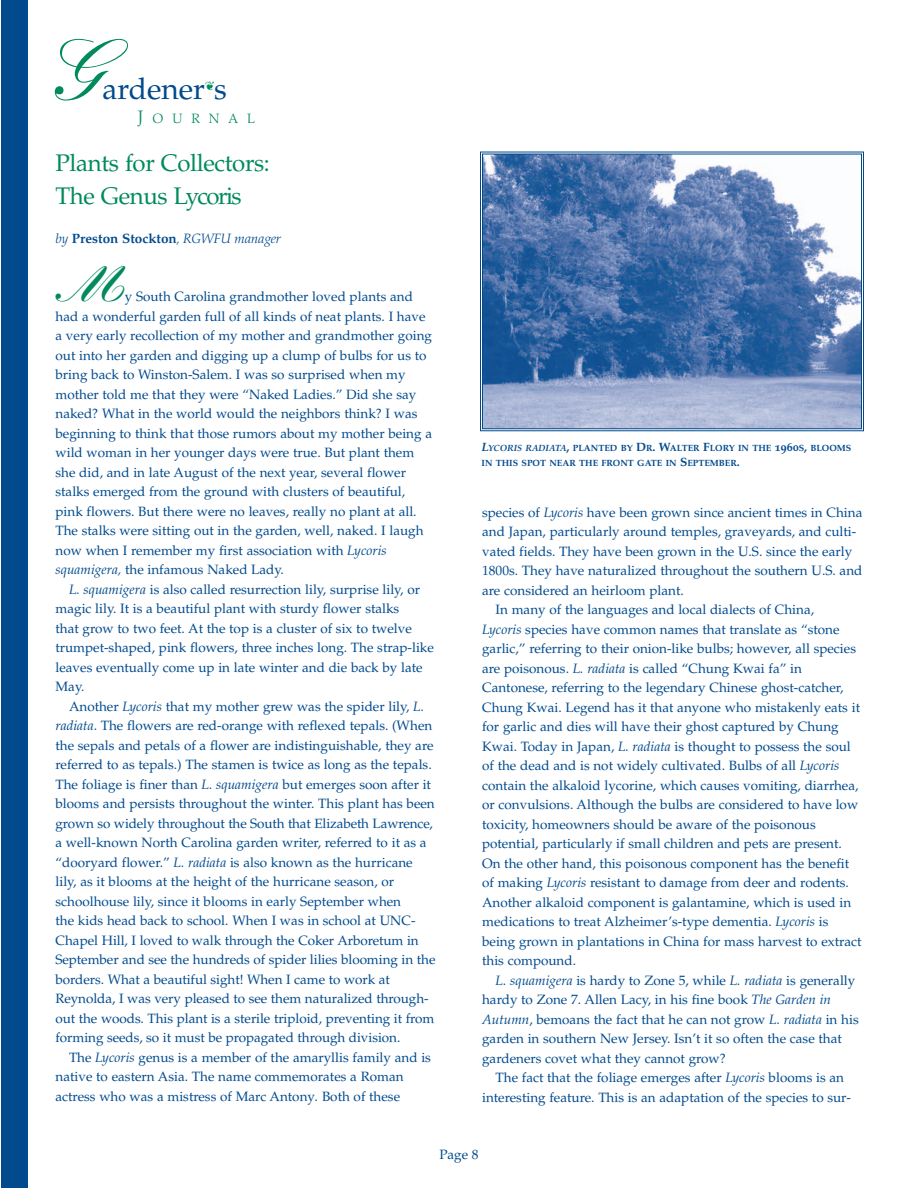
<style>
.page{position:relative;width:918px;height:1188px;background:#fff}
.page>*{position:absolute;margin:0;border:0;box-sizing:border-box;transform-origin:0 0}
.t1{font:500 84px "Kuenstler Script";color:#008a5e}
.t2{font:900 48px "Kuenstler Script";color:#008a5e}
.t3{font:30px "Palatino";color:#004a8d}
.t4{font:24px/33px "Palatino";letter-spacing:-.015em;color:#008a5e}
.t5{font:13.5px/19.5px "Palatino LT Std";color:#004a8d}
.t6{font:italic 300 13.5px "Palatino";color:#004a8d}
.t7{font:300 13.5px "Palatino";letter-spacing:.665em;color:#008a5e}
.t8{font:13.5px "Palatino";color:#004a8d}
.t9{font:9px/14.4px "Palatino Bold Os F";color:#004a8d}
.s1{font-size:18px}
.s2{font-family:"Palatino Bold Os F";font-weight:400;font-style:normal}
.s3{font-style:italic}
.s4{font-family:"Palatino Bold Italic Os F";font-size:12px}
.s5{font-family:"Palatino Bold Italic Os F"}
.s6{font-size:12px}
</style>
<div class="page">
<div style="left:1px;top:0;width:27px;height:1188px;background:#004a8d"></div>
<img style="left:484px;top:156px;width:376px;height:271px">
<div style="left:480px;top:152px;width:384px;height:279px;border:1px solid #004a8d"></div>
<div style="left:482px;top:154px;width:380px;height:275px;border:1px solid #004a8d"></div>
<h1 class="t1" style="left:47px;top:40px;width:57px">G</h1>
<h3 class="t3" style="left:102px;top:77px;width:126px">ardener s</h3>
<p class="t7" style="left:138px;top:113px;width:119px"><span class="s1">J</span>OURNAL</p>
<h3 class="t4" style="left:56px;top:149px;width:216px">Plants for Collectors:<br>The Genus Lycoris</h3>
<p class="t6" style="left:56px;top:233px;width:227px">by <span class="s2">Preston Stockton</span>, RGWFU manager</p>
<h2 class="t2" style="left:56px;top:267px;width:71px">M</h2>
<p class="t5" style="left:55px;top:288px;width:378px;text-indent:69px">y South Carolina grandmother loved plants and had a wonderful garden full of all kinds of neat plants. I have a very early recollection of my mother and grandmother going out into her garden and digging up a clump of bulbs for us to bring back to Winston-Salem. I was so surprised when my mother told me that they were “Naked Ladies.” Did she say naked? What in the world would the neighbors think? I was beginning to think that those rumors about my mother being a wild woman in her younger days were true. But plant them she did, and in late August of the next year, several flower stalks emerged from the ground with clusters of beautiful, pink flowers. But there were no leaves, really no plant at all.<br>The stalks were sitting out in the garden, well, naked. I laugh now when I remember my first association with <span class="s3">Lycoris squamigera,</span> the infamous Naked Lady.</p>
<p class="t5" style="left:56px;top:581px;width:380px;text-indent:13px"><span class="s3">L. squamigera</span> is also called resurrection lily, surprise lily, or magic lily. It is a beautiful plant with sturdy flower stalks<br>that grow to two feet. At the top is a cluster of six to twelve trumpet-shaped, pink flowers, three inches long. The strap-like leaves eventually come up in late winter and die back by late May.</p>
<p class="t5" style="left:55px;top:698px;width:381px;text-indent:14px">Another <span class="s3">Lycoris</span> that my mother grew was the spider lily, <span class="s3">L. radiata</span>. The flowers are red-orange with reflexed tepals. (When the sepals and petals of a flower are indistinguishable, they are referred to as tepals.) The stamen is twice as long as the tepals.<br>The foliage is finer than <span class="s3">L. squamigera</span> but emerges soon after it blooms and persists throughout the winter. This plant has been grown so widely throughout the South that Elizabeth Lawrence, a well-known North Carolina garden writer, referred to it as a “dooryard flower.” <span class="s3">L. radiata</span> is also known as the hurricane lily, as it blooms at the height of the hurricane season, or schoolhouse lily, since it blooms in early September when<br>the kids head back to school. When I was in school at UNC-Chapel Hill, I loved to walk through the Coker Arboretum in September and see the hundreds of spider lilies blooming in the borders. What a beautiful sight! When I came to work at Reynolda, I was very pleased to see them naturalized through&shy;out the woods. This plant is a sterile triploid, preventing it from forming seeds, so it must be propagated through division.</p>
<p class="t5" style="left:55px;top:1049px;width:377px;text-indent:14px">The <span class="s3">Lycoris</span> genus is a member of the amaryllis family and is native to eastern Asia. The name commemorates a Roman actress who was a mistress of Marc Antony<span class="s3">.</span> Both of these</p>
<p class="t9" style="left:482px;top:442px;width:371px"><span class="s4">L</span><span class="s5">YCORIS RADIATA</span><span class="s6">,</span> PLANTED BY <span class="s6">D</span>R<span class="s6">. W</span>ALTER <span class="s6">F</span>LORY IN THE <span class="s6">1960</span>S<span class="s6">,</span> BLOOMS<br>IN THIS SPOT NEAR THE FRONT GATE IN <span class="s6">S</span>EPTEMBER<span class="s6">.</span></p>
<p class="t5" style="left:482px;top:504px;width:382px">species of <span class="s3">Lycoris</span> have been grown since ancient times in China</p>
<p class="t5" style="left:482px;top:524px;width:376px">and Japan, particularly around temples, graveyards, and culti-</p>
<p class="t5" style="left:482px;top:543px;width:372px">vated fields. They have been grown in the U.S. since the early</p>
<p class="t5" style="left:482px;top:563px;width:382px">1800s. They have naturalized throughout the southern U.S. and</p>
<p class="t5" style="left:482px;top:582px;width:203px">are considered an heirloom plant.</p>
<p class="t5" style="left:496px;top:602px;width:320px">In many of the languages and local dialects of China,</p>
<p class="t5" style="left:482px;top:621px;width:359px"><span class="s3">Lycoris</span> species have common names that translate as “stone</p>
<p class="t5" style="left:482px;top:641px;width:375px">garlic,” referring to their onion-like bulbs; however, all species</p>
<p class="t5" style="left:482px;top:660px;width:321px">are poisonous. <span class="s3">L. radiata</span> is called “Chung Kwai fa” in</p>
<p class="t5" style="left:482px;top:680px;width:363px">Cantonese, referring to the legendary Chinese ghost-catcher,</p>
<p class="t5" style="left:482px;top:699px;width:379px">Chung Kwai. Legend has it that anyone who mistakenly eats it</p>
<p class="t5" style="left:482px;top:719px;width:358px">for garlic and dies will have their ghost captured by Chung</p>
<p class="t5" style="left:482px;top:738px;width:370px">Kwai. Today in Japan, <span class="s3">L. radiata</span> is thought to possess the soul</p>
<p class="t5" style="left:482px;top:758px;width:359px">of the dead and is not widely cultivated. Bulbs of all <span class="s3">Lycoris</span></p>
<p class="t5" style="left:482px;top:777px;width:378px">contain the alkaloid lycorine, which causes vomiting, diarrhea,</p>
<p class="t5" style="left:482px;top:797px;width:378px">or convulsions. Although the bulbs are considered to have low</p>
<p class="t5" style="left:482px;top:816px;width:335px">toxicity, homeowners should be aware of the poisonous</p>
<p class="t5" style="left:482px;top:836px;width:361px">potential, particularly if small children and pets are present.</p>
<p class="t5" style="left:482px;top:855px;width:369px">On the other hand, this poisonous component has the benefit</p>
<p class="t5" style="left:482px;top:875px;width:368px">of making <span class="s3">Lycoris</span> resistant to damage from deer and rodents.</p>
<p class="t5" style="left:482px;top:894px;width:371px">Another alkaloid component is galantamine, which is used in</p>
<p class="t5" style="left:482px;top:914px;width:348px">medications to treat Alzheimer’s-type dementia. <span class="s3">Lycoris</span> is</p>
<p class="t5" style="left:482px;top:933px;width:381px">being grown in plantations in China for mass harvest to extract</p>
<p class="t5" style="left:482px;top:953px;width:96px">this compound.</p>
<p class="t5" style="left:496px;top:972px;width:361px"><span class="s3">L. squamigera</span> is hardy to Zone 5, while <span class="s3">L. radiata</span> is generally</p>
<p class="t5" style="left:482px;top:992px;width:350px">hardy to Zone 7. Allen Lacy, in his fine book <span class="s3">The Garden in</span></p>
<p class="t5" style="left:482px;top:1011px;width:378px"><span class="s3">Autumn</span>, bemoans the fact that he can not grow <span class="s3">L. radiata</span> in his</p>
<p class="t5" style="left:482px;top:1031px;width:361px">garden in southern New Jersey. Isn’t it so often the case that</p>
<p class="t5" style="left:482px;top:1050px;width:245px">gardeners covet what they cannot grow?</p>
<p class="t5" style="left:496px;top:1070px;width:350px">The fact that the foliage emerges after <span class="s3">Lycoris</span> blooms is an</p>
<p class="t5" style="left:482px;top:1089px;width:371px">interesting feature. This is an adaptation of the species to sur-</p>
<p class="t8" style="left:439px;top:1149px;width:41px">Page 8</p>
</div>
